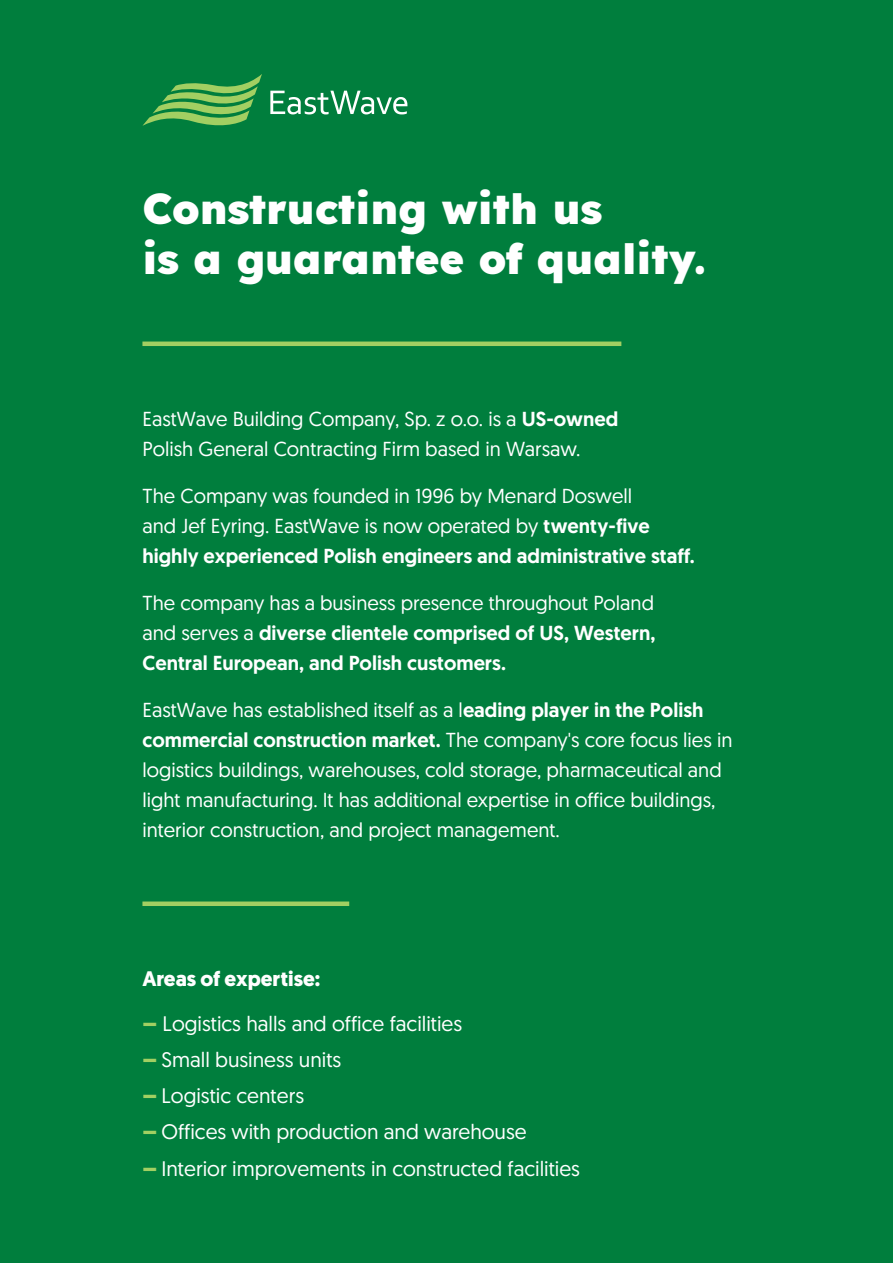
<style>
.page{position:relative;width:893px;height:1263px;background:#007e3d}
.page>*{position:absolute;margin:0;border:0;box-sizing:border-box;transform-origin:0 0}
.t1{font:800 42px/50.4px "Lexend";color:#fff}
.t2{font:21px "Geomanist";color:#fff}
.t3{font:700 21px "Geomanist";color:#fff}
.t4{font:20.25px/30px "Geomanist";color:#fff}
.t5{font:500 20.25px/30px "Geomanist";color:#fff;text-align:justify}
.s1{font-weight:500}
.s2{font-weight:400}
.s3{font-weight:900;color:#a2cf62}
</style>
<div class="page">
<div style="left:142px;top:901px;width:207px;height:5px;background:#a2cf62"></div>
<hr style="left:142px;top:342px;width:479px;height:4px;background:#a2cf62">
<svg style="left:142px;top:74px;width:120px;height:52px"></svg>
<svg style="left:270px;top:91px;width:137px;height:23px"></svg>
<h1 class="t1" style="left:142px;top:181px;width:565px">Constructing with us<br>is a guarantee of quality.</h1>
<p class="t4" style="left:142px;top:403px;width:477px">EastWave Building Company, Sp. z o.o. is a <span class="s1">US-owned<br></span>Polish General Contracting Firm based in Warsaw.</p>
<p class="t4" style="left:142px;top:480px;width:554px">The Company was founded in 1996 by Menard Doswell<br>and Jef Eyring. EastWave is now operated by <span class="s1">twenty-five highly experienced Polish engineers and administrative staff.</span></p>
<p class="t5" style="left:142px;top:587px;width:514px"><span class="s2">The company has a business presence throughout Poland and serves a</span> diverse clientele comprised of US, Western, Central European, and Polish customers.</p>
<p class="t4" style="left:142px;top:694px;width:591px">EastWave has established itself as a l<span class="s1">eading player in the Polish commercial construction market.</span> The company's core focus lies in logistics buildings, warehouses, cold storage, pharmaceutical and light manufacturing. It has additional expertise in office buildings, interior construction, and project management.</p>
<p class="t3" style="left:142px;top:965px;width:179px">Areas of expertise:</p>
<p class="t2" style="left:142px;top:1010px;width:321px"><span class="s3">–</span> Logistics halls and office facilities</p>
<p class="t2" style="left:142px;top:1046px;width:200px"><span class="s3">–</span> Small business units</p>
<p class="t2" style="left:142px;top:1082px;width:163px"><span class="s3">–</span> Logistic centers</p>
<p class="t2" style="left:142px;top:1118px;width:386px"><span class="s3">–</span> Offices with production and warehouse</p>
<p class="t2" style="left:142px;top:1154px;width:439px"><span class="s3">–</span> Interior improvements in constructed facilities</p>
</div>
